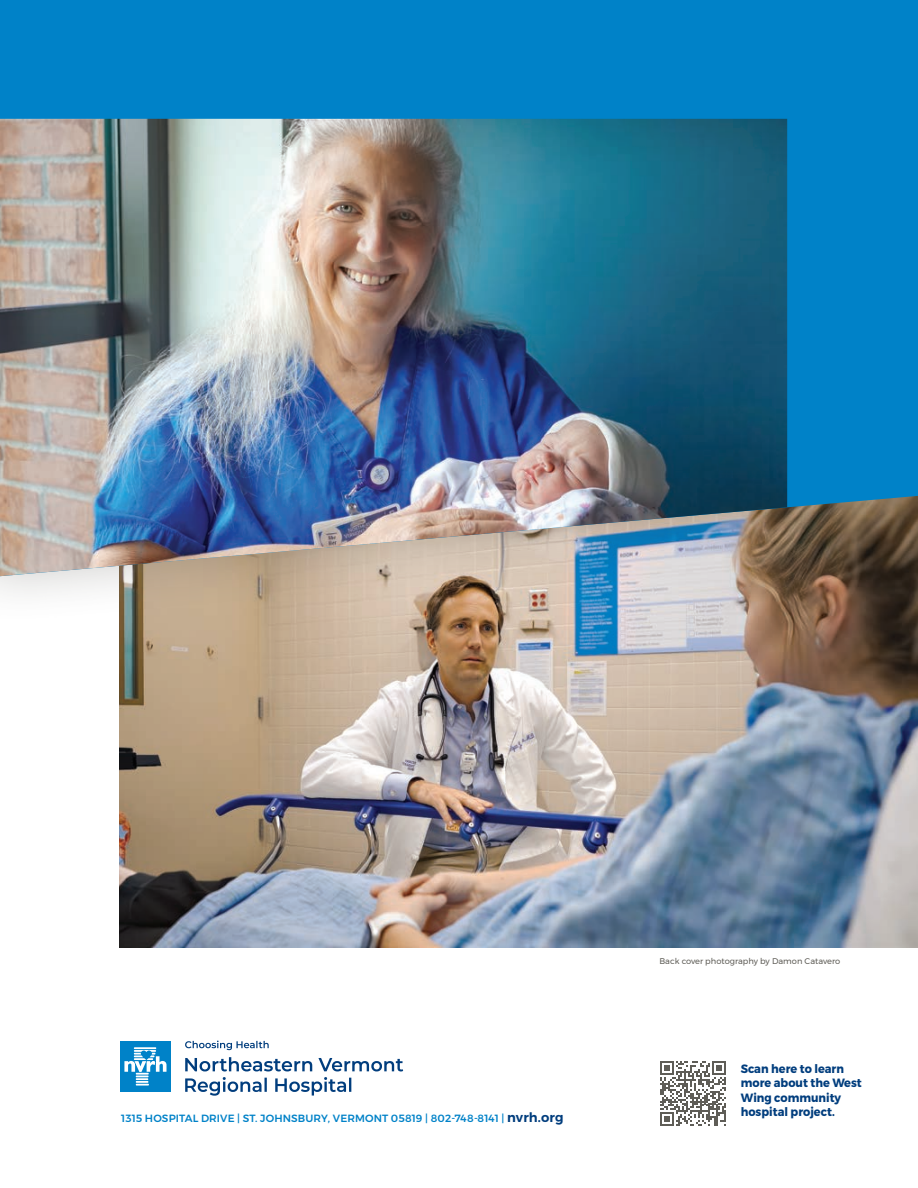
<style>
.page{position:relative;width:918px;height:1188px;background:#fff}
.page>*{position:absolute;margin:0;border:0;box-sizing:border-box;transform-origin:0 0}
.Scan_for_QR_Code{font:700 12px/14.7px "Montserrat";color:#013d7d;scale:.94 1}
.BC-Address{font:500 10.5px "Montserrat";letter-spacing:.01em;color:#0082c8}
.Credits{font:8.25px "Montserrat";color:#5f5d57}
.s1{font-weight:600;font-size:13.2px;color:#013d7d}
</style>
<div class="page">
<img style="left:119px;top:626px;width:799px;height:321px">
<div style="left:0;top:0;width:918px;height:626px;background:#5f5d57;opacity:.32"></div>
<div style="left:0;top:0;width:918px;height:576px;background:#0082c8"></div>
<svg style="left:120px;top:1041px;width:51px;height:51px;background:#369cd3"></svg>
<svg style="left:185px;top:1077px;width:166px;height:19px"></svg>
<svg style="left:185px;top:1057px;width:218px;height:14px"></svg>
<svg style="left:185px;top:1041px;width:84px;height:9px"></svg>
<img style="left:0;top:119px;width:787px;height:457px">
<svg style="left:660px;top:1061px;width:66px;height:65px"></svg>
<p class="BC-Address" style="left:121px;top:1110px;width:444px">1315 HOSPITAL DRIVE | ST. JOHNSBURY, VERMONT 05819 | 802-748-8141 | <span class="s1">nvrh.org</span></p>
<p class="Credits" style="left:659px;top:955px;width:182px">Back cover photography by Damon Catavero</p>
<p class="Scan_for_QR_Code" style="left:741px;top:1061px;width:130px">Scan here to learn more about the West<br>Wing community hospital project.</p>
</div>
